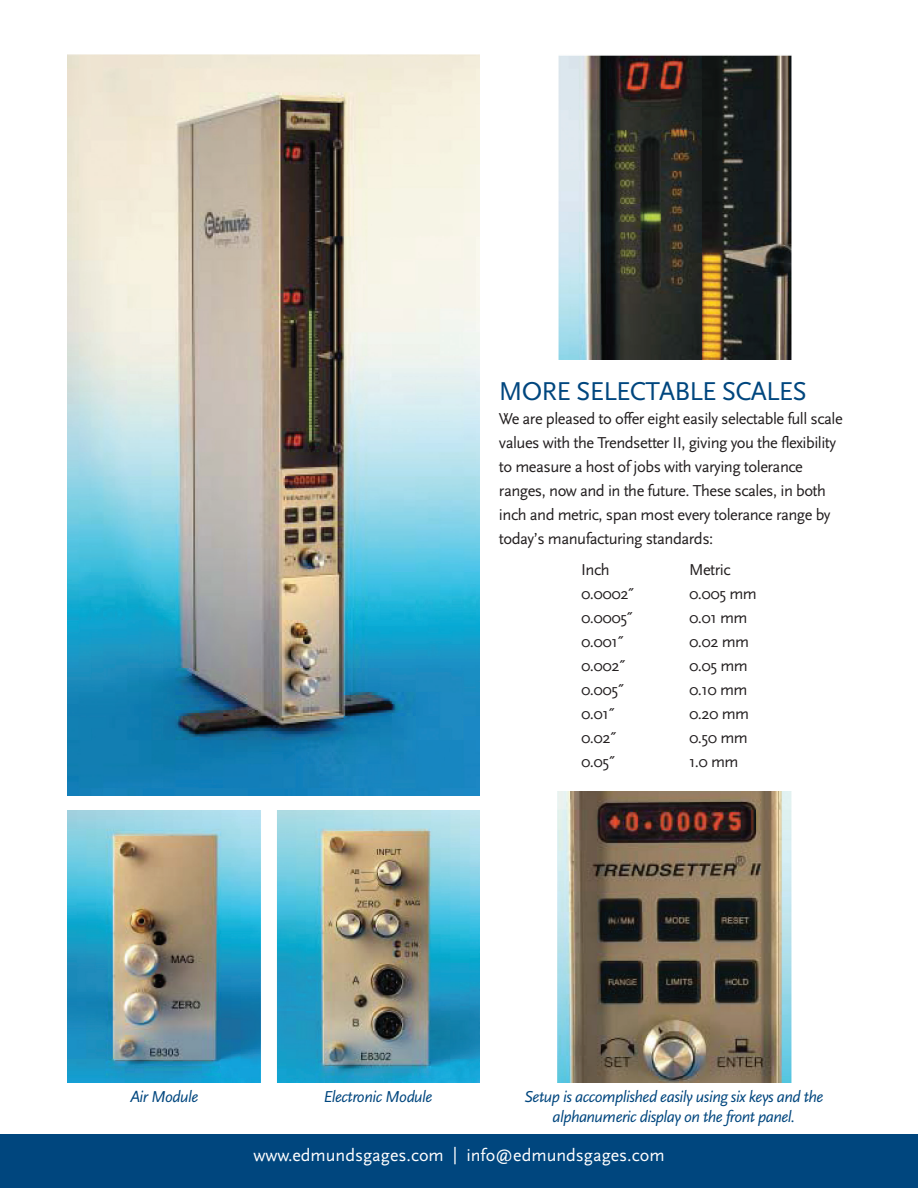
<style>
.page{position:relative;width:918px;height:1188px;background:#fff}
.page>*{position:absolute;margin:0;border:0;box-sizing:border-box;transform-origin:0 0}
.t1{font:27px "Scala Sans Caps";letter-spacing:-.03em;color:#00467e}
.t2{font:18px "Scala Sans";color:#fff}
.t3{font:16.5px/24px "Scala Sans";letter-spacing:-.03em;color:#231f20}
.t4{font:italic 16.5px/19.5px "Scala Sans";letter-spacing:-.03em;color:#00467e;text-align:center}
</style>
<div class="page">
<div style="left:0;top:1134px;width:918px;height:54px;background:#00467e"></div>
<img style="left:68px;top:54px;width:412px;height:742px">
<img style="left:68px;top:810px;width:411px;height:272px">
<img style="left:558px;top:55px;width:233px;height:305px">
<img style="left:558px;top:792px;width:233px;height:290px">
<h1 class="t1" style="left:499px;top:376px;width:309px">MORE SELECTABLE SCALES</h1>
<p class="t3" style="left:499px;top:407px;width:345px">We are pleased to offer eight easily selectable full scale values with the Trendsetter II, giving you the flexibility to measure a host of jobs with varying tolerance ranges, now and in the future. These scales, in both inch and metric, span most every tolerance range by today’s manufacturing standards:</p>
<p class="t3" style="left:581px;top:558px;width:30px">Inch</p>
<p class="t3" style="left:689px;top:558px;width:43px">Metric</p>
<p class="t3" style="left:581px;top:582px;width:55px">0.0002˝</p>
<p class="t3" style="left:689px;top:582px;width:69px">0.005 mm</p>
<p class="t3" style="left:581px;top:606px;width:53px">0.0005˝</p>
<p class="t3" style="left:689px;top:606px;width:60px">0.01 mm</p>
<p class="t3" style="left:581px;top:630px;width:44px">0.001˝</p>
<p class="t3" style="left:689px;top:630px;width:62px">0.02 mm</p>
<p class="t3" style="left:581px;top:654px;width:46px">0.002˝</p>
<p class="t3" style="left:689px;top:654px;width:60px">0.05 mm</p>
<p class="t3" style="left:581px;top:678px;width:45px">0.005˝</p>
<p class="t3" style="left:689px;top:678px;width:60px">0.10 mm</p>
<p class="t3" style="left:581px;top:702px;width:35px">0.01˝</p>
<p class="t3" style="left:689px;top:702px;width:62px">0.20 mm</p>
<p class="t3" style="left:581px;top:726px;width:37px">0.02˝</p>
<p class="t3" style="left:689px;top:726px;width:60px">0.50 mm</p>
<p class="t3" style="left:581px;top:750px;width:36px">0.05˝</p>
<p class="t3" style="left:689px;top:750px;width:51px">1.0 mm</p>
<p class="t4" style="left:130px;top:1087px;width:70px">Air Module</p>
<p class="t4" style="left:323px;top:1087px;width:111px">Electronic Module</p>
<p class="t4" style="left:524px;top:1087px;width:301px">Setup is accomplished easily using six keys and the alphanumeric display on the front panel.</p>
<p class="t2" style="left:253px;top:1146px;width:413px">www.edmundsgages.com | info@edmundsgages.com</p>
</div>
